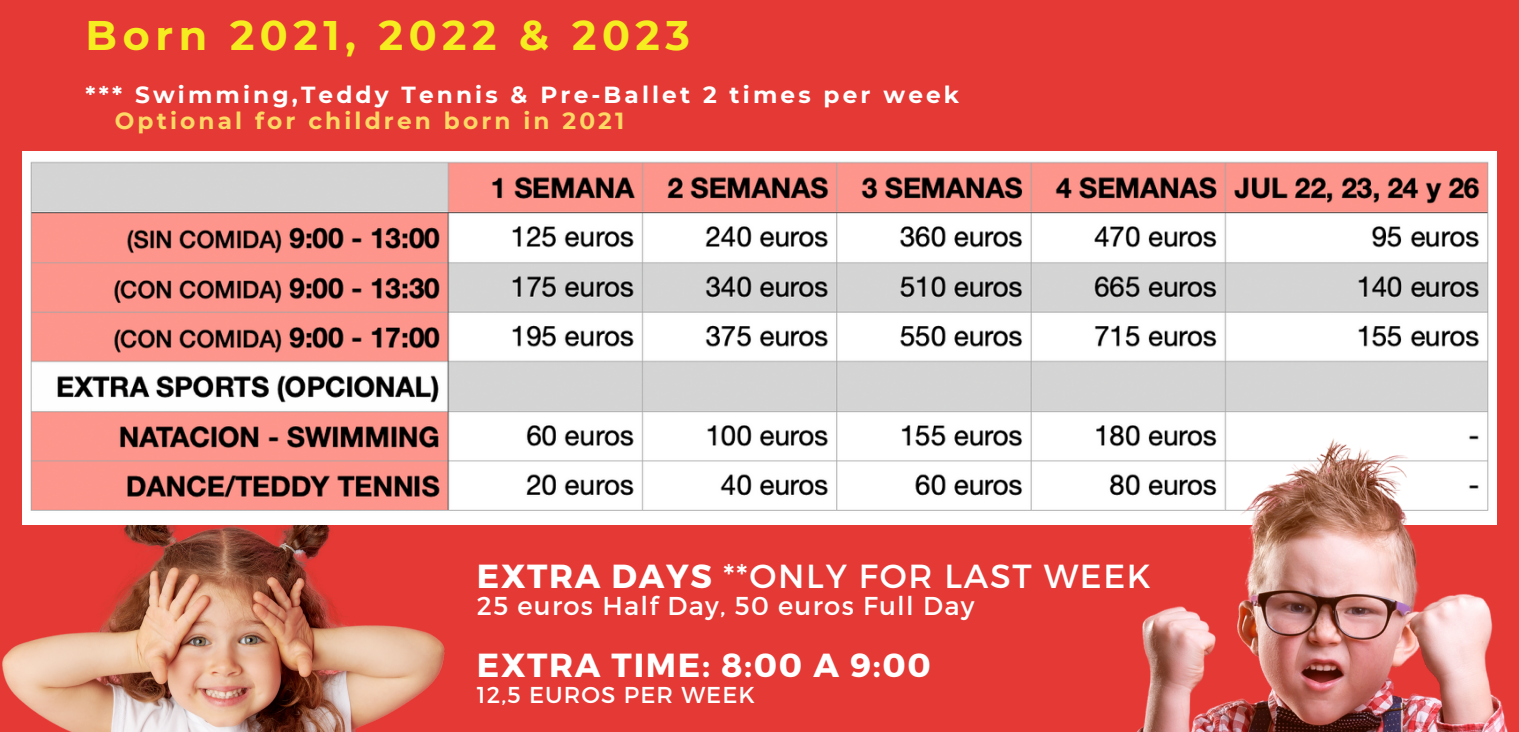
<style>
.page{position:relative;width:1519px;height:732px;background:#fff}
.page>*{position:absolute;margin:0;border:0;box-sizing:border-box;transform-origin:0 0}
.t1{font:700 41.25px "Montserrat";letter-spacing:.135em;color:#f6ed20}
.t2{font:33.3px "Montserrat";letter-spacing:.05em;color:#fff}
.t3{font:700 33.3px "Montserrat";letter-spacing:.05em;color:#fff}
.t4{font:25.8px "Montserrat";letter-spacing:.05em;color:#fff}
.t5{font:700 23.25px/25.8px "Montserrat";letter-spacing:.135em;color:#fff}
.t6{font:22.95px "Montserrat";letter-spacing:.05em;color:#fff}
.s1{color:#fdd865}
.s2{font-weight:700}
</style>
<div class="page">
<div style="left:0;top:0;width:1519px;height:731px;background:#e53935"></div>
<img style="left:2px;top:524px;width:474px;height:207px">
<img style="left:23px;top:151px;width:1474px;height:373px">
<img style="left:831px;top:422px;width:677px;height:309px">
<h3 class="t1" style="left:86px;top:10px;width:606px">Born 2021, 2022 &amp; 2023</h3>
<p class="t5" style="left:115px;top:81px;width:846px;text-indent:-29px">*** Swimming,Teddy Tennis &amp; Pre-Ballet 2 times per week<br><span class="s1">Optional for children born in 2021</span></p>
<h2 class="t2" style="left:477px;top:554px;width:675px"><span class="s2">EXTRA DAYS</span> **ONLY FOR LAST WEEK</h2>
<p class="t4" style="left:477px;top:588px;width:499px">25 euros Half Day, 50 euros Full Day</p>
<h2 class="t3" style="left:477px;top:642px;width:456px">EXTRA TIME: 8:00 A 9:00</h2>
<p class="t6" style="left:477px;top:679px;width:280px">12,5 EUROS PER WEEK</p>
</div>
